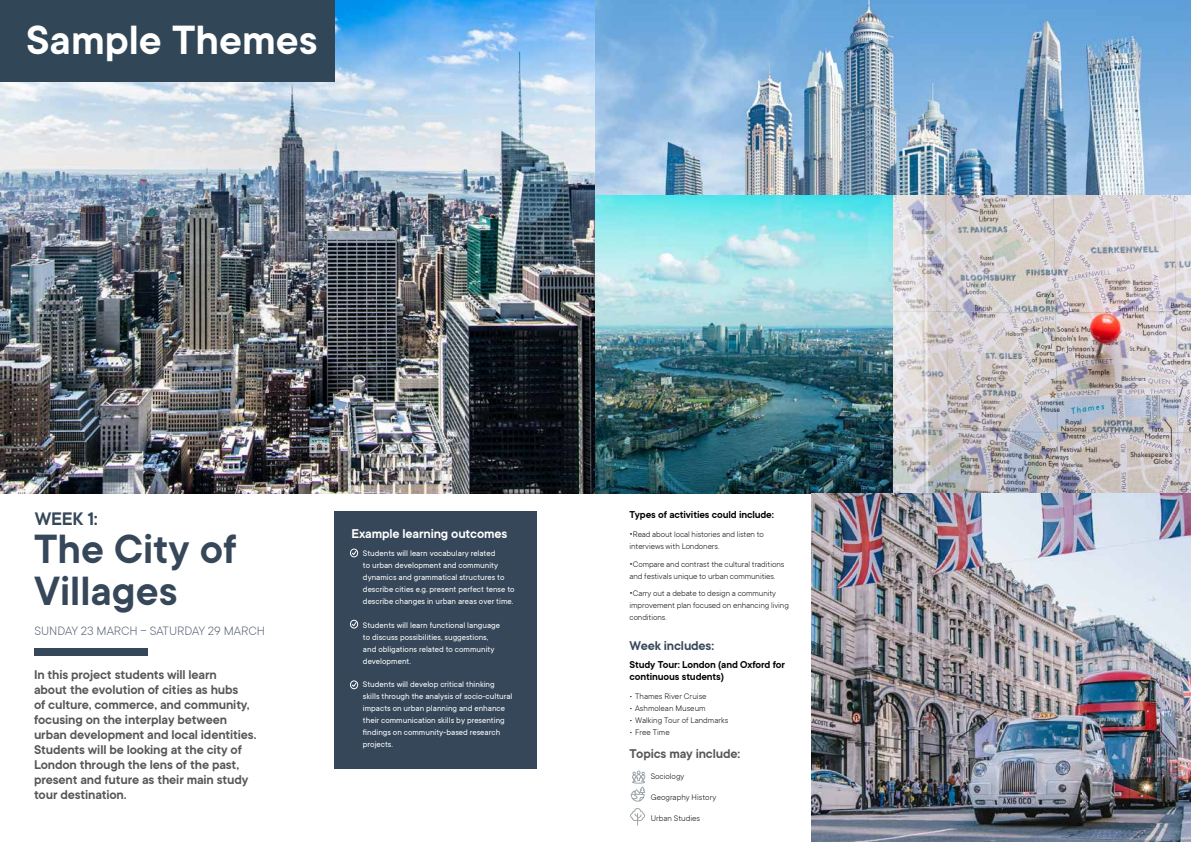
<style>
.page{position:relative;width:1191px;height:842px;background:#fff}
.page>*{position:absolute;margin:0;border:0;box-sizing:border-box;transform-origin:0 0}
.t1{font:600 45px/42px "TT Commons";color:#36475a}
.t2{font:600 45px "TT Commons";color:#fff}
.t3{font:600 20px "TT Commons";color:#36475a}
.t4{font:600 14px/15px "TT Commons";letter-spacing:-.01em;color:#575756}
.t5{font:600 14px "TT Commons";letter-spacing:-.01em;color:#fff}
.t6{font:600 14px "TT Commons";letter-spacing:-.01em;color:#36475a}
.t7{font:300 13.5px "TT Commons";letter-spacing:-.005em;color:#576273}
.t8{font:600 11px/12px "TT Commons";letter-spacing:-.01em;color:#000}
.t9{font:9px/12px "TT Commons";color:#fff}
.t10{font:300 9px/12px "TT Commons";letter-spacing:-.01em;color:#000}
.s1{font-weight:400}
</style>
<div class="page">
<div style="left:34px;top:649px;width:113px;height:7px;background:#36475a"></div>
<div style="left:334px;top:511px;width:203px;height:257px;background:#36475a"></div>
<svg style="left:350px;top:549px;width:8px;height:8px"></svg>
<svg style="left:350px;top:620px;width:8px;height:8px"></svg>
<svg style="left:350px;top:680px;width:8px;height:9px"></svg>
<img style="left:0;top:0;width:1191px;height:494px">
<div style="left:0;top:0;width:334px;height:82px;background:#314758"></div>
<svg style="left:630px;top:770px;width:15px;height:56px"></svg>
<img style="left:811px;top:494px;width:380px;height:348px">
<h1 class="t2" style="left:26px;top:15px;width:293px">Sample Themes</h1>
<h2 class="t3" style="left:35px;top:508px;width:65px">WEEK 1:</h2>
<h1 class="t1" style="left:34px;top:528px;width:204px">The City of<br>Villages</h1>
<h3 class="t7" style="left:35px;top:624px;width:232px">SUNDAY 23 MARCH – SATURDAY 29 MARCH</h3>
<p class="t4" style="left:34px;top:667px;width:224px">In this project students will learn<br>about the evolution of cities as hubs<br>of culture, commerce, and community, focusing on the interplay between urban development and local identities.<br>Students will be looking at the city of London through the lens of the past, present and future as their main study tour destination.</p>
<h3 class="t5" style="left:351px;top:526px;width:157px">Example learning outcomes</h3>
<p class="t9" style="left:363px;top:547px;width:153px">Students will learn vocabulary related<br>to urban development and community dynamics and grammatical structures to describe cities e.g. present perfect tense to describe changes in urban areas over time.</p>
<p class="t9" style="left:363px;top:619px;width:139px">Students will learn functional language to discuss possibilities, suggestions, and obligations related to community development.</p>
<p class="t9" style="left:363px;top:679px;width:151px">Students will develop critical thinking skills through the analysis of socio-cultural impacts on urban planning and enhance their communication skills by presenting findings on community-based research projects.</p>
<p class="t8" style="left:629px;top:509px;width:146px">Types of activities could include:</p>
<p class="t10" style="left:629px;top:528px;width:136px"><span class="s1">•</span>Read about local histories and listen to interviews with Londoners.</p>
<p class="t10" style="left:629px;top:558px;width:156px"><span class="s1">•</span>Compare and contrast the cultural traditions and festivals unique to urban communities.</p>
<p class="t10" style="left:629px;top:588px;width:161px"><span class="s1">•</span>Carry out a debate to design a community improvement plan focused on enhancing living conditions.</p>
<h3 class="t6" style="left:629px;top:638px;width:86px">Week includes:</h3>
<p class="t8" style="left:629px;top:658px;width:157px">Study Tour: London (and Oxford for continuous students)</p>
<p class="t10" style="left:629px;top:690px;width:79px">• Thames River Cruise</p>
<p class="t10" style="left:629px;top:702px;width:78px">• Ashmolean Museum</p>
<p class="t10" style="left:629px;top:714px;width:100px">• Walking Tour of Landmarks</p>
<p class="t10" style="left:629px;top:726px;width:42px">• Free Time</p>
<h3 class="t4" style="left:629px;top:746px;width:112px">Topics may include:</h3>
<p class="t10" style="left:650px;top:770px;width:35px">Sociology</p>
<p class="t10" style="left:650px;top:791px;width:67px">Geography History</p>
<p class="t10" style="left:650px;top:812px;width:51px">Urban Studies</p>
</div>
